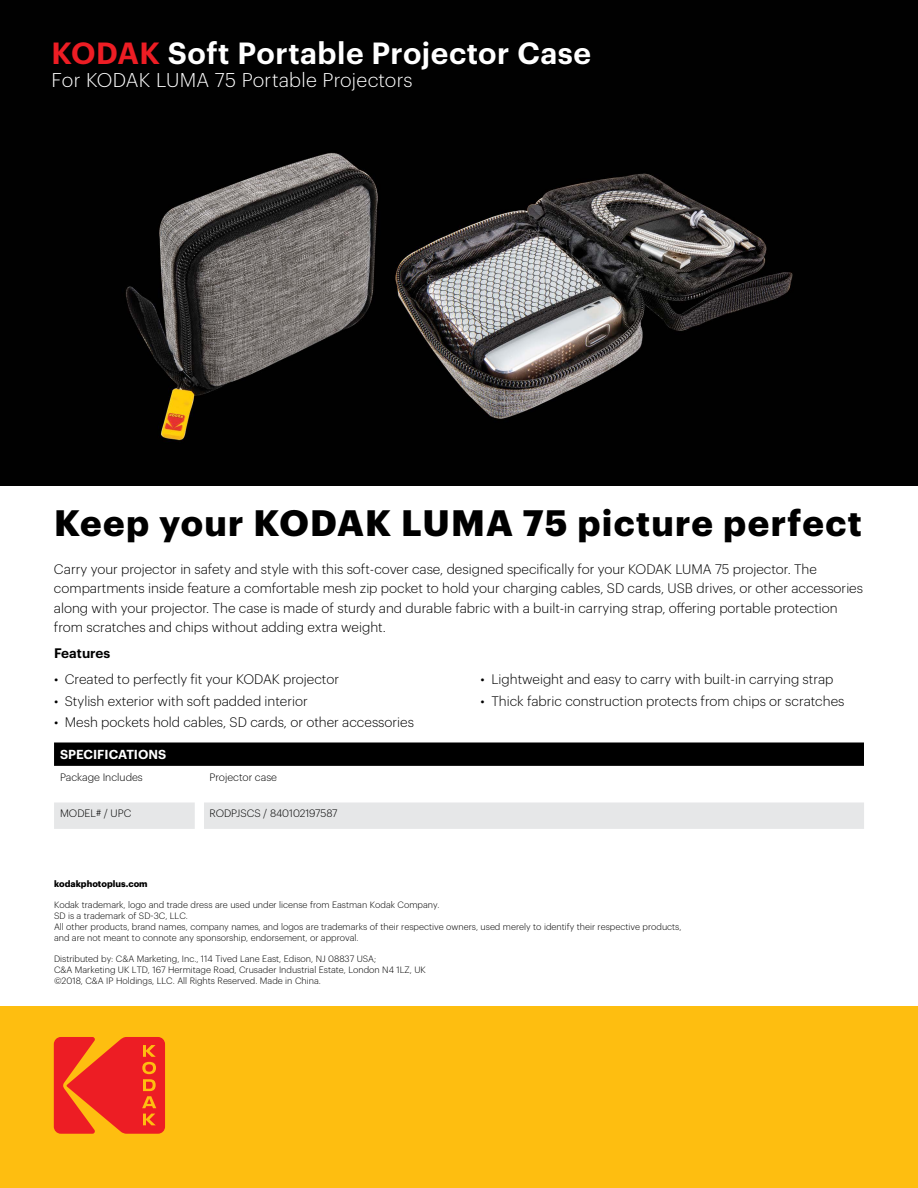
<style>
.page{position:relative;width:918px;height:1188px;background:#fff}
.page>*{position:absolute;margin:0;border:0;box-sizing:border-box;transform-origin:0 0}
.t1{font:700 36px "Graphik";letter-spacing:.035em;color:#000}
.t2{font:600 30px "Graphik";letter-spacing:.015em;color:#fff}
.t3{font:300 19.5px "Graphik";letter-spacing:.01em;color:#fff}
.t4{font:300 13.5px/19.5px "Graphik";color:#000}
.t5{font:600 13.5px "Graphik";color:#000}
.t6{font:600 12.75px "Graphik";color:#fff}
.t7{font:300 10.5px "Graphik";color:#000}
.t8{font:300 9px/10.8px "Graphik";color:#000}
.t9{font:700 9px "Graphik";color:#000}
.s1{color:#ed1d24}
</style>
<div class="page">
<img style="left:0;top:0;width:918px;height:486px">
<div style="left:0;top:1007px;width:918px;height:181px;background:#febe10"></div>
<svg style="left:54px;top:1037px;width:111px;height:97px"></svg>
<svg style="left:54px;top:742px;width:810px;height:24px;background:#060606"></svg>
<div style="left:54px;top:802px;width:810px;height:27px;background:#e6e7e8"></div>
<div style="left:195px;top:802px;width:8px;height:27px;background:#fff"></div>
<h2 class="t2" style="left:52px;top:30px;width:541px"><span class="s1">KODAK</span> Soft Portable Projector Case</h2>
<h3 class="t3" style="left:52px;top:66px;width:363px">For KODAK LUMA 75 Portable Projectors</h3>
<h1 class="t1" style="left:54px;top:495px;width:809px">Keep your KODAK LUMA 75 picture perfect</h1>
<p class="t4" style="left:54px;top:558px;width:811px">Carry your projector in safety and style with this soft-cover case, designed specifically for your KODAK LUMA 75 projector. The compartments inside feature a comfortable mesh zip pocket to hold your charging cables, SD cards, USB drives, or other accessories along with your projector. The case is made of sturdy and durable fabric with a built-in carrying strap, offering portable protection from scratches and chips without adding extra weight.</p>
<p class="t5" style="left:54px;top:643px;width:58px">Features</p>
<p class="t4" style="left:54px;top:668px;width:287px">• Created to perfectly fit your KODAK projector</p>
<p class="t4" style="left:54px;top:690px;width:255px">• Stylish exterior with soft padded interior</p>
<p class="t4" style="left:54px;top:712px;width:362px">• Mesh pockets hold cables, SD cards, or other accessories</p>
<p class="t6" style="left:60px;top:745px;width:108px">SPECIFICATIONS</p>
<p class="t7" style="left:60px;top:769px;width:84px">Package Includes</p>
<p class="t7" style="left:209px;top:769px;width:69px">Projector case</p>
<p class="t7" style="left:60px;top:806px;width:73px">MODEL# / UPC</p>
<p class="t7" style="left:209px;top:806px;width:130px">RODPJSCS / 840102197587</p>
<p class="t4" style="left:481px;top:668px;width:354px">• Lightweight and easy to carry with built-in carrying strap</p>
<p class="t4" style="left:481px;top:690px;width:365px">• Thick fabric construction protects from chips or scratches</p>
<p class="t9" style="left:54px;top:876px;width:95px">kodakphotoplus.com</p>
<p class="t8" style="left:54px;top:899px;width:629px">Kodak trademark, logo and trade dress are used under license from Eastman Kodak Company.<br>SD is a trademark of SD-3C, LLC.<br>All other products, brand names, company names, and logos are trademarks of their respective owners, used merely to identify their respective products, and are not meant to connote any sponsorship, endorsement, or approval.</p>
<p class="t8" style="left:54px;top:953px;width:373px">Distributed by: C&amp;A Marketing, Inc., 114 Tived Lane East, Edison, NJ 08837 USA;<br>C&amp;A Marketing UK LTD, 167 Hermitage Road, Crusader Industrial Estate, London N4 1LZ, UK ©2018, C&amp;A IP Holdings, LLC. All Rights Reserved. Made in China.</p>
</div>
